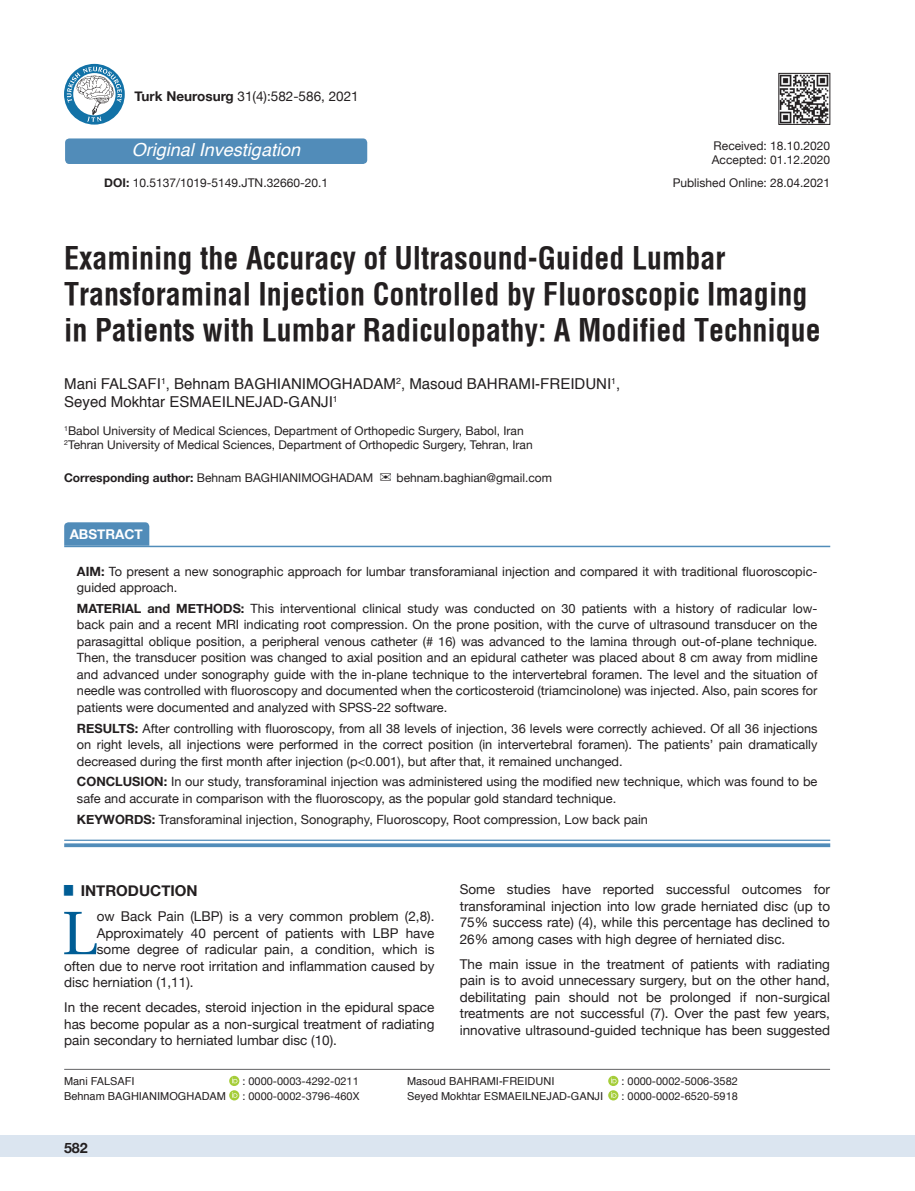
<style>
.page{position:relative;width:915px;height:1191px;background:#fff}
.page>*{position:absolute;margin:0;border:0;box-sizing:border-box;transform-origin:0 0}
.t1{font:61.2px "Utopia";color:#005d95}
.t2{font:700 30px/36px "Helvetica Condens";color:#231f20}
.t3{font:italic 18px "Helvetica";color:#fff}
.t4{font:15px/18px "Helvetica";color:#231f20}
.t5{font:700 15px "Helvetica Neue";color:#231f20}
.t6{font:700 14.25px "Helvetica Neue";color:#231f20}
.t7{font:13.5px/16.5px "Helvetica Neue";color:#231f20;text-align:justify}
.t8{font:700 13.5px "Helvetica Neue";color:#fff}
.t9{font:12.75px/16.5px "Helvetica Neue";color:#231f20}
.t10{font:12px/14.4px "Helvetica Neue";color:#231f20}
.t11{font:10.95px "Helvetica";color:#231f20}
.t12{font:10.95px "Helvetica Neue";color:#231f20}
.s1{font-weight:700}
</style>
<div class="page">
<div style="left:0;top:1135px;width:914px;height:22px;background:#dbe5f0"></div>
<hr style="left:64px;top:1069px;width:765px;height:1px;background:#636366">
<svg style="left:64px;top:522px;width:85px;height:24px;background:#558fba"></svg>
<hr style="left:64px;top:546px;width:766px;height:1px;background:#518cb9">
<hr style="left:64px;top:839px;width:766px;height:2px;background:#518cb9">
<svg style="left:64px;top:843px;width:766px;height:4px;background:#6197bf"></svg>
<img style="left:780px;top:75px;width:47px;height:48px">
<div style="left:778px;top:73px;width:51px;height:52px;border:1px solid #231f20"></div>
<svg style="left:229px;top:1075px;width:10px;height:11px"></svg>
<svg style="left:232px;top:1077px;width:5px;height:6px"></svg>
<svg style="left:229px;top:1090px;width:10px;height:10px"></svg>
<svg style="left:232px;top:1092px;width:5px;height:5px"></svg>
<svg style="left:608px;top:1075px;width:10px;height:11px"></svg>
<svg style="left:610px;top:1077px;width:6px;height:6px"></svg>
<svg style="left:608px;top:1090px;width:10px;height:10px"></svg>
<svg style="left:610px;top:1092px;width:6px;height:5px"></svg>
<svg style="left:64px;top:64px;width:61px;height:61px"></svg>
<svg style="left:67px;top:67px;width:55px;height:55px"></svg>
<div style="left:65px;top:138px;width:302px;height:26px;background:#518cb9;border-radius:4px"></div>
<p class="t7" style="left:134px;top:89px;width:225px"><span class="s1">Turk Neurosurg</span> 31(4):582-586, 2021</p>
<h3 class="t3" style="left:132px;top:136px;width:170px">Original Investigation</h3>
<p class="t10" style="left:104px;top:177px;width:225px"><span class="s1">DOI:</span> 10.5137/1019-5149.JTN.32660-20.1</p>
<p class="t10" style="left:711px;top:139px;width:120px">Received: 18.10.2020<br>Accepted: 01.12.2020</p>
<p class="t10" style="left:672px;top:176px;width:159px">Published Online: 28.04.2021</p>
<h2 class="t2" style="left:64px;top:240px;width:757px">Examining the Accuracy of Ultrasound-Guided Lumbar<br>Transforaminal Injection Controlled by Fluoroscopic Imaging in Patients with Lumbar Radiculopathy: A Modified Technique</h2>
<p class="t4" style="left:64px;top:376px;width:557px">Mani FALSAFI<sup>1</sup>, Behnam BAGHIANIMOGHADAM<sup>2</sup>, Masoud BAHRAMI-FREIDUNI<sup>1</sup>,<br>Seyed Mokhtar ESMAEILNEJAD-GANJI<sup>1</sup></p>
<p class="t10" style="left:64px;top:424px;width:470px"><sup>1</sup>Babol University of Medical Sciences, Department of Orthopedic Surgery, Babol, Iran<br><sup>2</sup>Tehran University of Medical Sciences, Department of Orthopedic Surgery, Tehran, Iran</p>
<p class="t10" style="left:64px;top:471px;width:310px"><span class="s1">Corresponding author:</span> Behnam BAGHIANIMOGHADAM</p>
<p class="t10" style="left:396px;top:471px;width:157px">behnam.baghian@gmail.com</p>
<p class="t8" style="left:70px;top:523px;width:75px">ABSTRACT</p>
<p class="t9" style="left:77px;top:563px;width:741px"><span class="s1">AIM:</span> To present a new sonographic approach for lumbar transforamianal injection and compared it with traditional fluoroscopic&shy;guided approach.</p>
<p class="t9" style="left:77px;top:601px;width:741px;text-align:justify"><span class="s1">MATERIAL and METHODS:</span> This interventional clinical study was conducted on 30 patients with a history of radicular low&shy;back pain and a recent MRI indicating root compression. On the prone position, with the curve of ultrasound transducer on the parasagittal oblique position, a peripheral venous catheter (# 16) was advanced to the lamina through out-of-plane technique.<br>Then, the transducer position was changed to axial position and an epidural catheter was placed about 8 cm away from midline and advanced under sonography guide with the in-plane technique to the intervertebral foramen. The level and the situation of needle was controlled with fluoroscopy and documented when the corticosteroid (triamcinolone) was injected. Also, pain scores for patients were documented and analyzed with SPSS-22 software.</p>
<p class="t9" style="left:77px;top:720px;width:741px;text-align:justify"><span class="s1">RESULTS:</span> After controlling with fluoroscopy, from all 38 levels of injection, 36 levels were correctly achieved. Of all 36 injections on right levels, all injections were performed in the correct position (in intervertebral foramen). The patients’ pain dramatically decreased during the first month after injection (p&lt;0.001), but after that, it remained unchanged.</p>
<p class="t9" style="left:77px;top:774px;width:741px"><span class="s1">CONCLUSION:</span> In our study, transforaminal injection was administered using the modified new technique, which was found to be safe and accurate in comparison with the fluoroscopy, as the popular gold standard technique.</p>
<p class="t9" style="left:77px;top:811px;width:572px"><span class="s1">KEYWORDS:</span> Transforaminal injection, Sonography, Fluoroscopy, Root compression, Low back pain</p>
<p class="t7" style="left:459px;top:882px;width:371px">Some studies have reported successful outcomes for transforaminal injection into low grade herniated disc (up to 75% success rate) (4), while this percentage has declined to 26% among cases with high degree of herniated disc.</p>
<p class="t7" style="left:459px;top:956px;width:371px">The main issue in the treatment of patients with radiating pain is to avoid unnecessary surgery, but on the other hand, debilitating pain should not be prolonged if non-surgical treatments are not successful (7). Over the past few years, innovative ultrasound-guided technique has been suggested</p>
<p class="t5" style="left:64px;top:879px;width:135px"><sup>█</sup> INTRODUCTION</p>
<h1 class="t1" style="left:62px;top:898px;width:36px">L</h1>
<p class="t7" style="left:97px;top:909px;width:339px">ow Back Pain (LBP) is a very common problem (2,8).</p>
<p class="t7" style="left:97px;top:925px;width:339px">Approximately 40 percent of patients with LBP have</p>
<p class="t7" style="left:97px;top:942px;width:339px">some degree of radicular pain, a condition, which is</p>
<p class="t7" style="left:64px;top:958px;width:371px">often due to nerve root irritation and inflammation caused by</p>
<p class="t7" style="left:64px;top:975px;width:131px">disc herniation (1,11).</p>
<p class="t7" style="left:64px;top:1000px;width:371px">In the recent decades, steroid injection in the epidural space has become popular as a non-surgical treatment of radiating pain secondary to herniated lumbar disc (10).</p>
<p class="t11" style="left:64px;top:1073px;width:72px">Mani FALSAFI</p>
<p class="t12" style="left:242px;top:1073px;width:118px">: 0000-0003-4292-0211</p>
<p class="t11" style="left:64px;top:1087px;width:163px">Behnam BAGHIANIMOGHADAM</p>
<p class="t12" style="left:242px;top:1088px;width:118px">: 0000-0002-3796-460X</p>
<p class="t11" style="left:407px;top:1073px;width:149px">Masoud BAHRAMI-FREIDUNI</p>
<p class="t12" style="left:621px;top:1073px;width:118px">: 0000-0002-5006-3582</p>
<p class="t11" style="left:407px;top:1087px;width:197px">Seyed Mokhtar ESMAEILNEJAD-GANJI</p>
<p class="t12" style="left:621px;top:1088px;width:118px">: 0000-0002-6520-5918</p>
<p class="t6" style="left:64px;top:1137px;width:25px">582</p>
</div>
